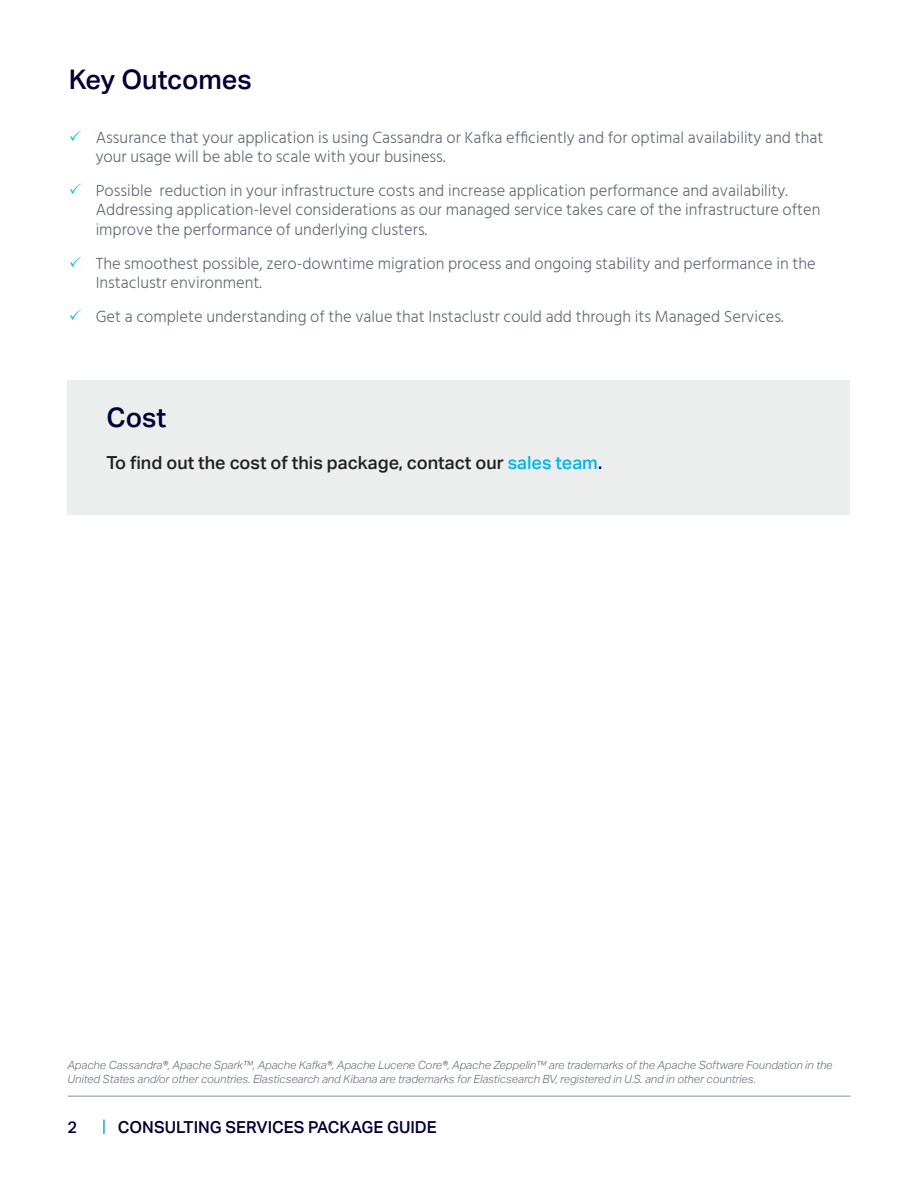
<style>
.page{position:relative;width:918px;height:1188px;background:#fff}
.page>*{position:absolute;margin:0;border:0;box-sizing:border-box;transform-origin:0 0}
.t1{font:500 27px "Aktiv Grotesk";color:#000034}
.t2{font:500 18px "Aktiv Grotesk";color:#231f20}
.t3{font:300 16.5px/19.8px "Hind Siliguri";color:#646978}
.t4{font:500 16.5px "Aktiv Grotesk";color:#000034}
.t5{font:italic 300 11.25px/13.5px "Aktiv Grotesk";color:#646978}
.s1{color:#00b8e5}
.s2{color:#000034}
</style>
<div class="page">
<hr style="left:68px;top:1095px;width:782px;height:2px;background:#b2b6b7">
<svg style="left:103px;top:1120px;width:2px;height:14px"></svg>
<div style="left:68px;top:380px;width:782px;height:135px;background:#eceded"></div>
<h1 class="t1" style="left:69px;top:64px;width:185px">Key Outcomes</h1>
<p class="t3" style="left:96px;top:127px;width:729px">Assurance that your application is using Cassandra or Kafka efficiently and for optimal availability and that your usage will be able to scale with your business.</p>
<p class="t3" style="left:96px;top:180px;width:726px">Possible reduction in your infrastructure costs and increase application performance and availability.<br>Addressing application-level considerations as our managed service takes care of the infrastructure often improve the performance of underlying clusters.</p>
<p class="t3" style="left:96px;top:253px;width:721px">The smoothest possible, zero-downtime migration process and ongoing stability and performance in the<br>Instaclustr environment.</p>
<p class="t3" style="left:96px;top:306px;width:689px">Get a complete understanding of the value that Instaclustr could add through its Managed Services.</p>
<h1 class="t1" style="left:106px;top:402px;width:61px">Cost</h1>
<p class="t2" style="left:106px;top:452px;width:497px">To find out the cost of this package, contact our <span class="s1">sales team</span><span class="s2">.</span></p>
<p class="t5" style="left:68px;top:1059px;width:767px">Apache Cassandra®, Apache Spark™, Apache Kafka®, Apache Lucene Core®, Apache Zeppelin™ are trademarks of the Apache Software Foundation in the<br>United States and/or other countries. Elasticsearch and Kibana are trademarks for Elasticsearch BV, registered in U.S. and in other countries.</p>
<p class="t4" style="left:68px;top:1118px;width:11px">2</p>
<p class="t4" style="left:118px;top:1118px;width:320px">CONSULTING SERVICES PACKAGE GUIDE</p>
</div>
